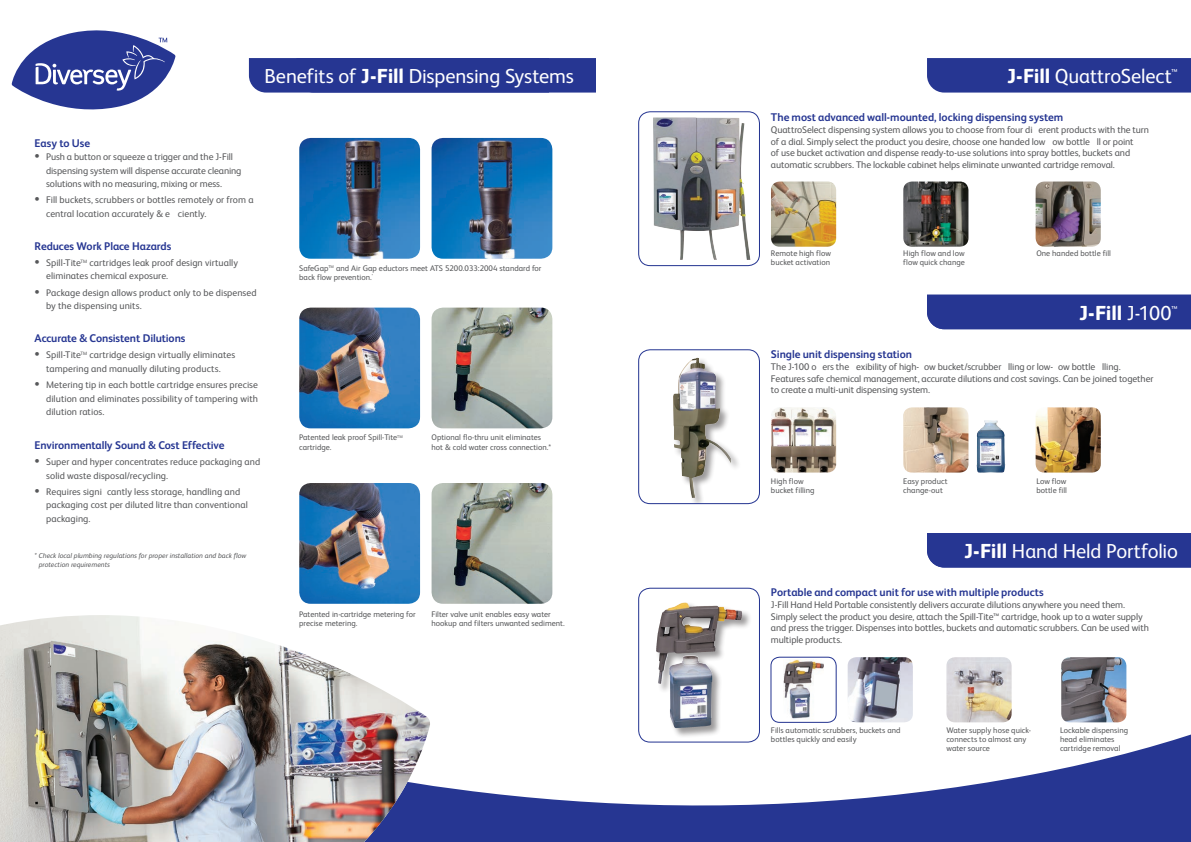
<style>
.page{position:relative;width:1191px;height:842px;background:#fff}
.page>*{position:absolute;margin:0;border:0;box-sizing:border-box;transform-origin:0 0}
.t1{font:20.3px "FS Albert Pro";letter-spacing:-.005em;color:#fff}
.t2{font:800 20.3px "FS Albert Pro";color:#fff}
.t3{font:700 11.2px "FS Albert Pro";letter-spacing:-.005em;color:#263692}
.t4{font:9.6px/13.5px "FS Albert Pro";letter-spacing:-.005em;color:#57585a}
.t5{font:8.1px/9.1px "FS Albert Pro";color:#57585a}
.t6{font:italic 7.1px/8.5px "FS Albert Pro";color:#57585a}
.s1{font-weight:800}
.s2{font-family:"Aaux Pro OT";font-size:12.2px}
.s3{font-weight:400}
</style>
<div class="page">
<svg style="left:431px;top:656px;width:760px;height:186px"></svg>
<img style="left:0;top:615px;width:431px;height:227px">
<svg style="left:12px;top:30px;width:163px;height:80px"></svg>
<div style="left:249px;top:58px;width:346px;height:35px;background:#263692"></div>
<div style="left:927px;top:58px;width:264px;height:35px;background:#263692"></div>
<div style="left:927px;top:295px;width:264px;height:34px;background:#263692"></div>
<div style="left:927px;top:533px;width:264px;height:34px;background:#263692"></div>
<img style="left:299px;top:138px;width:121px;height:121px">
<img style="left:431px;top:138px;width:121px;height:121px">
<img style="left:431px;top:308px;width:121px;height:120px">
<img style="left:299px;top:308px;width:121px;height:120px">
<img style="left:299px;top:483px;width:121px;height:121px">
<img style="left:431px;top:483px;width:121px;height:121px">
<img style="left:976px;top:420px;width:29px;height:53px">
<img style="left:653px;top:117px;width:97px;height:143px">
<div style="left:638px;top:111px;width:122px;height:155px;border:1px solid #263692;border-radius:12px"></div>
<div style="left:672px;top:357px;width:69px;height:147px;background:#231f20;opacity:.45"></div>
<img style="left:673px;top:358px;width:58px;height:140px">
<div style="left:638px;top:349px;width:122px;height:155px;border:1px solid #263692;border-radius:12px"></div>
<img style="left:771px;top:182px;width:65px;height:65px">
<img style="left:903px;top:182px;width:65px;height:65px">
<img style="left:1035px;top:182px;width:65px;height:65px">
<img style="left:771px;top:407px;width:65px;height:66px">
<img style="left:903px;top:407px;width:65px;height:66px">
<img style="left:1035px;top:407px;width:65px;height:66px">
<div style="left:655px;top:601px;width:97px;height:137px;background:#231f20;opacity:.45"></div>
<img style="left:656px;top:602px;width:85px;height:82px">
<div style="left:638px;top:588px;width:122px;height:154px;border:1px solid #263692;border-radius:12px"></div>
<img style="left:783px;top:660px;width:41px;height:60px">
<div style="left:770px;top:657px;width:66px;height:66px;border:1px solid #263692;border-radius:9px"></div>
<img style="left:847px;top:657px;width:66px;height:65px">
<img style="left:946px;top:657px;width:65px;height:65px">
<img style="left:1061px;top:657px;width:65px;height:65px">
<p class="t1" style="left:264px;top:62px;width:311px">Benefits of <span class="s1">J-Fill</span> Dispensing Systems</p>
<p class="t3" style="left:35px;top:135px;width:57px">Easy to Use</p>
<p class="t4" style="left:46px;top:149px;width:197px;text-indent:-12px"><span class="s2">•</span> Push a button or squeeze a trigger and the J-Fill dispensing system will dispense accurate cleaning solutions with no measuring, mixing or mess.</p>
<p class="t4" style="left:46px;top:193px;width:209px;text-indent:-12px"><span class="s2">•</span> Fill buckets, scrubbers or bottles remotely or from a central location accurately &amp; e ciently.</p>
<p class="t3" style="left:35px;top:238px;width:138px">Reduces Work Place Hazards</p>
<p class="t4" style="left:46px;top:255px;width:193px;text-indent:-11px"><span class="s2">•</span> Spill-Tite<sup>TM</sup> cartridges leak proof design virtually eliminates chemical exposure.</p>
<p class="t4" style="left:46px;top:285px;width:212px;text-indent:-12px"><span class="s2">•</span> Package design allows product only to be dispensed by the dispensing units.</p>
<p class="t3" style="left:35px;top:330px;width:152px">Accurate &amp; Consistent Dilutions</p>
<p class="t4" style="left:35px;top:348px;width:202px;text-align:center"><span class="s2">•</span> Spill-Tite<sup>TM</sup> cartridge design virtually eliminates tampering and manually diluting products.</p>
<p class="t4" style="left:46px;top:378px;width:213px;text-align:justify;text-indent:-12px"><span class="s2">•</span> Metering tip in each bottle cartridge ensures precise dilution and eliminates possibility of tampering with dilution ratios.</p>
<p class="t3" style="left:35px;top:437px;width:191px">Environmentally Sound &amp; Cost Effective</p>
<p class="t4" style="left:46px;top:454px;width:215px;text-indent:-12px"><span class="s2">•</span> Super and hyper concentrates reduce packaging and solid waste disposal/recycling.</p>
<p class="t4" style="left:46px;top:484px;width:203px;text-indent:-12px"><span class="s2">•</span> Requires signi cantly less storage, handling and packaging cost per diluted litre than conventional packaging.</p>
<p class="t6" style="left:39px;top:551px;width:209px;text-indent:-4px">* Check local plumbing regulations for proper installation and back flow protection requirements</p>
<p class="t5" style="left:299px;top:263px;width:244px">SafeGap<sup>TM</sup> and Air Gap eductors meet ATS 5200.033:2004 standard for back flow prevention.<sup>*</sup></p>
<p class="t5" style="left:299px;top:432px;width:105px">Patented leak proof Spill-Tite<sup>TM </sup>cartridge.</p>
<p class="t5" style="left:431px;top:432px;width:121px">Optional flo-thru unit eliminates hot &amp; cold water cross connection.*</p>
<p class="t5" style="left:299px;top:609px;width:118px">Patented in-cartridge metering for precise metering.</p>
<p class="t5" style="left:431px;top:609px;width:135px">Filter valve unit enables easy water hookup and filters unwanted sediment.</p>
<p class="t1" style="left:1007px;top:62px;width:172px"><span class="s1">J-Fill</span> QuattroSelect<sup>™</sup></p>
<p class="t3" style="left:771px;top:110px;width:294px">The most advanced wall-mounted, locking dispensing system</p>
<p class="t4" style="left:771px;top:123px;width:379px;line-height:11.6px">QuattroSelect dispensing system allows you to choose from four di erent products with the turn of a dial. Simply select the product you desire, choose one handed low ow bottle ll or point<br>of use bucket activation and dispense ready-to-use solutions into spray bottles, buckets and automatic scrubbers. The lockable cabinet helps eliminate unwanted cartridge removal.</p>
<p class="t5" style="left:771px;top:248px;width:61px">Remote high flow bucket activation</p>
<p class="t5" style="left:903px;top:248px;width:63px">High flow and low flow quick change</p>
<p class="t5" style="left:1036px;top:248px;width:76px">One handed bottle fill</p>
<p class="t2" style="left:1079px;top:297px;width:100px">J-Fill <span class="s3">J-100</span><sup>™</sup></p>
<p class="t3" style="left:771px;top:347px;width:143px">Single unit dispensing station</p>
<p class="t4" style="left:771px;top:360px;width:384px;line-height:11.6px">The J-100 o ers the exibility of high- ow bucket/scrubber lling or low- ow bottle lling.<br>Features safe chemical management, accurate dilutions and cost savings. Can be joined together to create a multi-unit dispensing system.</p>
<p class="t5" style="left:771px;top:476px;width:45px">High flow bucket filling</p>
<p class="t5" style="left:903px;top:476px;width:46px">Easy product change-out</p>
<p class="t5" style="left:1036px;top:476px;width:32px">Low flow bottle fill</p>
<p class="t1" style="left:964px;top:537px;width:215px"><span class="s1">J-Fill</span> Hand Held Portfolio</p>
<p class="t3" style="left:771px;top:585px;width:274px">Portable and compact unit for use with multiple products</p>
<p class="t4" style="left:771px;top:598px;width:379px;line-height:11.6px">J-Fill Hand Held Portable consistently delivers accurate dilutions anywhere you need them.<br>Simply select the product you desire, attach the Spill-Tite™ cartridge, hook up to a water supply and press the trigger. Dispenses into bottles, buckets and automatic scrubbers. Can be used with multiple products.</p>
<p class="t5" style="left:771px;top:725px;width:131px">Fills automatic scrubbers, buckets and bottles quickly and easily</p>
<p class="t5" style="left:946px;top:725px;width:86px">Water supply hose quick&shy;connects to almost any water source</p>
<p class="t5" style="left:1060px;top:725px;width:70px">Lockable dispensing head eliminates cartridge removal</p>
</div>
